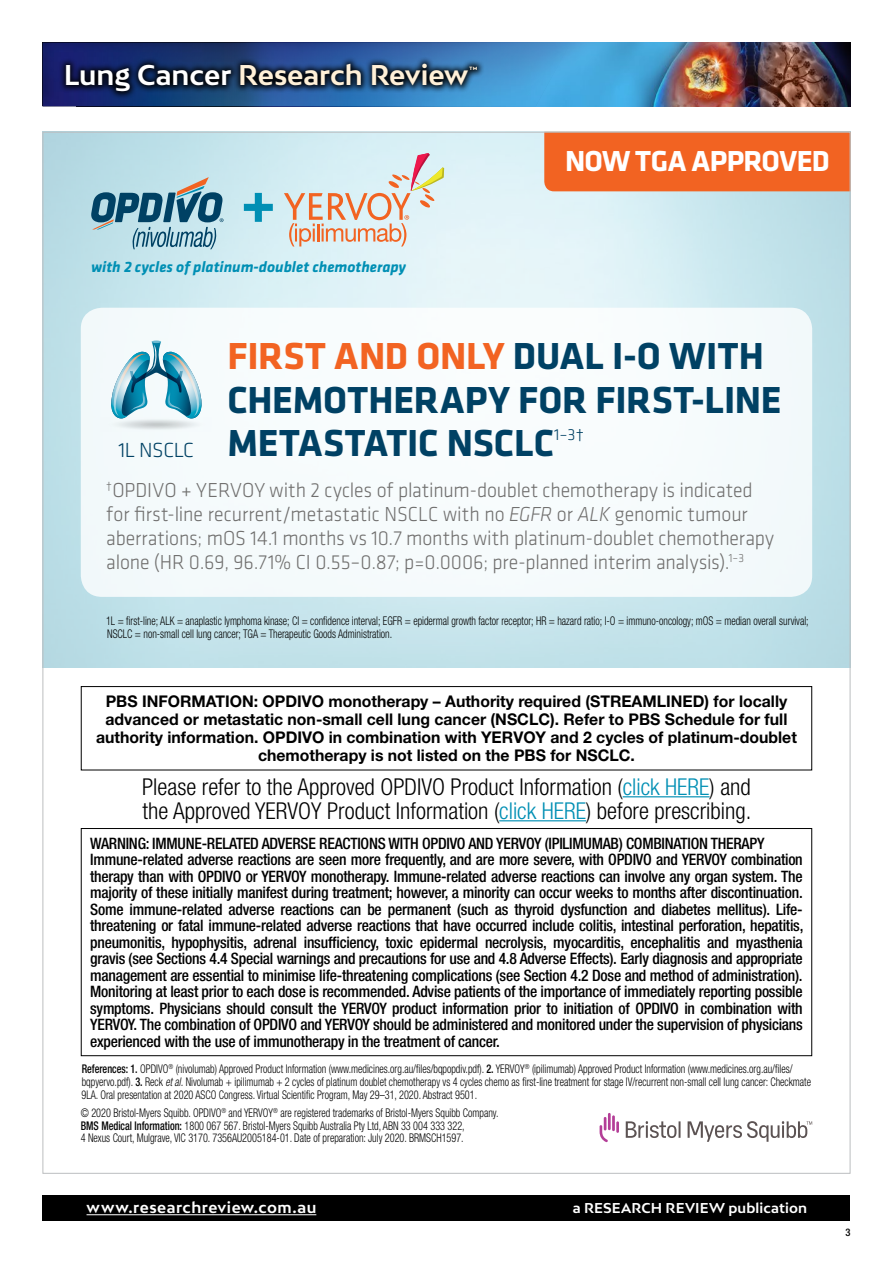
<style>
.page{position:relative;width:893px;height:1263px;background:#fff}
.page>*{position:absolute;margin:0;border:0;box-sizing:border-box;transform-origin:0 0}
.t1{font:700 39px/43.5px "Klavika Basic";letter-spacing:-.005em;color:#004164}
.t2{font:700 30px "Klavika Basic";letter-spacing:-.025em;color:#fff}
.t3{font:700 27px "Bw Mitga";color:#fff0d8}
.t4{font:300 condensed 23.25px/24px "Helvetica Neue LT Std";color:#000}
.t5{font:300 21.15px "Klavika Basic";letter-spacing:-.02em;color:#004164}
.t6{font:300 21px/24px "Klavika Basic";letter-spacing:-.005em;color:#706f6e;scale:.95 1}
.t7{font:300 16.5px "Klavika Basic";color:#004164}
.t8{font:700 16.2px/18px "Helvetica Neue LT Std";color:#000;text-align:center}
.t9{font:500 condensed 15.75px/16.5px "Helvetica Neue LT Std";letter-spacing:-.015em;color:#000}
.t10{font:italic 700 15.6px "Klavika Basic";color:#008fb4}
.t11{font:700 15px "Bw Mitga";letter-spacing:.035em;color:#fff}
.t12{font:700 13.5px "Bw Mitga";letter-spacing:.01em;color:#fff}
.t13{font:300 condensed 12px/12.8px "Helvetica Neue LT Std";color:#000;scale:.85 1}
.t14{font:500 condensed 10.5px "Helvetica Neue LT Pro";color:#000}
.t15{font:900 4.5px "Bw Mitga";color:#fff0d8}
.s1{color:#fff}
.s2{color:#f26322}
.s3{font-style:italic}
.s4{color:#008fb4}
.s5{font-weight:500}
</style>
<div class="page">
<div style="left:42px;top:1195px;width:808px;height:25px;background:#000"></div>
<hr style="left:87px;top:1214px;width:229px;height:1px;background:#fff">
<img style="left:571px;top:43px;width:279px;height:63px">
<img style="left:43px;top:43px;width:528px;height:63px">
<div style="left:58px;top:56px;width:427px;height:43px;background:#000;opacity:.91"></div>
<div style="left:81px;top:308px;width:731px;height:289px;background:#f6fbfc;border-radius:21px"></div>
<hr style="left:623px;top:796px;width:87px;height:1px;background:#008fb4">
<hr style="left:499px;top:820px;width:87px;height:1px;background:#008fb4">
<div style="left:81px;top:686px;width:731px;height:84px;border:1px solid #000"></div>
<div style="left:81px;top:828px;width:731px;height:228px;border:1px solid #000"></div>
<svg style="left:600px;top:1113px;width:19px;height:29px"></svg>
<svg style="left:626px;top:1121px;width:186px;height:21px"></svg>
<svg style="left:91px;top:177px;width:132px;height:72px;background:#84adbc"></svg>
<svg style="left:284px;top:153px;width:160px;height:93px;background:#ddd9d3"></svg>
<svg style="left:244px;top:193px;width:29px;height:29px"></svg>
<div style="left:544px;top:134px;width:304px;height:57px;background:#f26322"></div>
<svg style="left:111px;top:340px;width:91px;height:90px"></svg>
<h3 class="t3" style="left:64px;top:57px;width:406px"><span class="s1">Lung Cancer</span> Research Review</h3>
<p class="t15" style="left:469px;top:65px;width:9px">TM</p>
<p class="t2" style="left:565px;top:139px;width:266px">NOW TGA APPROVED</p>
<p class="t10" style="left:91px;top:256px;width:316px">with 2 cycles of platinum-doublet chemotherapy</p>
<p class="t5" style="left:118px;top:437px;width:77px">1L NSCLC</p>
<p class="t1" style="left:227px;top:333px;width:555px"><span class="s2">FIRST AND ONLY</span> DUAL I-O WITH<br>CHEMOTHERAPY FOR FIRST-LINE<br>METASTATIC NSCLC</p>
<p class="t7" style="left:554px;top:425px;width:31px">1–3†</p>
<p class="t6" style="left:106px;top:478px;width:704px"><sup>†</sup>OPDIVO + YERVOY with 2 cycles of platinum-doublet chemotherapy is indicated for first-line recurrent/metastatic NSCLC with no <span class="s3">EGFR</span> or <span class="s3">ALK</span> genomic tumour aberrations; mOS 14.1 months vs 10.7 months with platinum-doublet chemotherapy alone (HR 0.69, 96.71% CI 0.55–0.87; p=0.0006; pre-planned interim analysis).<sup>1–3</sup></p>
<p class="t13" style="left:106px;top:614px;width:828px">1L = first-line; ALK = anaplastic lymphoma kinase; CI = confidence interval; EGFR = epidermal growth factor receptor; HR = hazard ratio; I-O = immuno-oncology; mOS = median overall survival;<br>NSCLC = non-small cell lung cancer; TGA = Therapeutic Goods Administration.</p>
<p class="t8" style="left:96px;top:692px;width:702px">PBS INFORMATION: OPDIVO monotherapy – Authority required (STREAMLINED) for locally advanced or metastatic non-small cell lung cancer (NSCLC). Refer to PBS Schedule for full authority information. OPDIVO in combination with YERVOY and 2 cycles of platinum-doublet chemotherapy is not listed on the PBS for NSCLC.</p>
<p class="t4" style="left:142px;top:774px;width:611px">Please refer to the Approved OPDIVO Product Information (<span class="s4">click HERE</span>) and the Approved YERVOY Product Information (<span class="s4">click HERE</span>) before prescribing.</p>
<p class="t9" style="left:90px;top:835px;width:715px">WARNING: IMMUNE-RELATED ADVERSE REACTIONS WITH OPDIVO AND YERVOY (IPILIMUMAB) COMBINATION THERAPY Immune-related adverse reactions are seen more frequently, and are more severe, with OPDIVO and YERVOY combination therapy than with OPDIVO or YERVOY monotherapy. Immune-related adverse reactions can involve any organ system. The majority of these initially manifest during treatment; however, a minority can occur weeks to months after discontinuation.<br>Some immune-related adverse reactions can be permanent (such as thyroid dysfunction and diabetes mellitus). Life&shy;threatening or fatal immune-related adverse reactions that have occurred include colitis, intestinal perforation, hepatitis, pneumonitis, hypophysitis, adrenal insufficiency, toxic epidermal necrolysis, myocarditis, encephalitis and myasthenia gravis (see Sections 4.4 Special warnings and precautions for use and 4.8 Adverse Effects). Early diagnosis and appropriate management are essential to minimise life-threatening complications (see Section 4.2 Dose and method of administration).<br>Monitoring at least prior to each dose is recommended. Advise patients of the importance of immediately reporting possible symptoms. Physicians should consult the YERVOY product information prior to initiation of OPDIVO in combination with YERVOY. The combination of OPDIVO and YERVOY should be administered and monitored under the supervision of physicians experienced with the use of immunotherapy in the treatment of cancer.</p>
<p class="t13" style="left:82px;top:1062px;width:860px"><span class="s5">References: 1.</span> OPDIVO<sup>®</sup> (nivolumab) Approved Product Information (www.medicines.org.au/files/bqpopdiv.pdf). <span class="s5">2.</span> YERVOY<sup>®</sup> (ipilimumab) Approved Product Information (www.medicines.org.au/files/ bqpyervo.pdf). <span class="s5">3.</span> Reck <span class="s3">et al.</span> Nivolumab + ipilimumab + 2 cycles of platinum doublet chemotherapy vs 4 cycles chemo as first-line treatment for stage IV/recurrent non-small cell lung cancer: Checkmate<br>9LA. Oral presentation at 2020 ASCO Congress. Virtual Scientific Program, May 29–31, 2020. Abstract 9501.</p>
<p class="t13" style="left:81px;top:1106px;width:493px">© 2020 Bristol-Myers Squibb. OPDIVO<sup>®</sup> and YERVOY<sup>®</sup> are registered trademarks of Bristol-Myers Squibb Company.<br><span class="s5">BMS Medical Information:</span> 1800 067 567. Bristol-Myers Squibb Australia Pty Ltd, ABN 33 004 333 322,<br>4 Nexus Court, Mulgrave, VIC 3170. 7356AU2005184-01. Date of preparation: July 2020. BRMSCH1597.</p>
<p class="t11" style="left:87px;top:1198px;width:231px">www.researchreview.com.au</p>
<p class="t12" style="left:573px;top:1199px;width:236px">a RESEARCH REVIEW publication</p>
<p class="t14" style="left:845px;top:1226px;width:7px">3</p>
</div>
